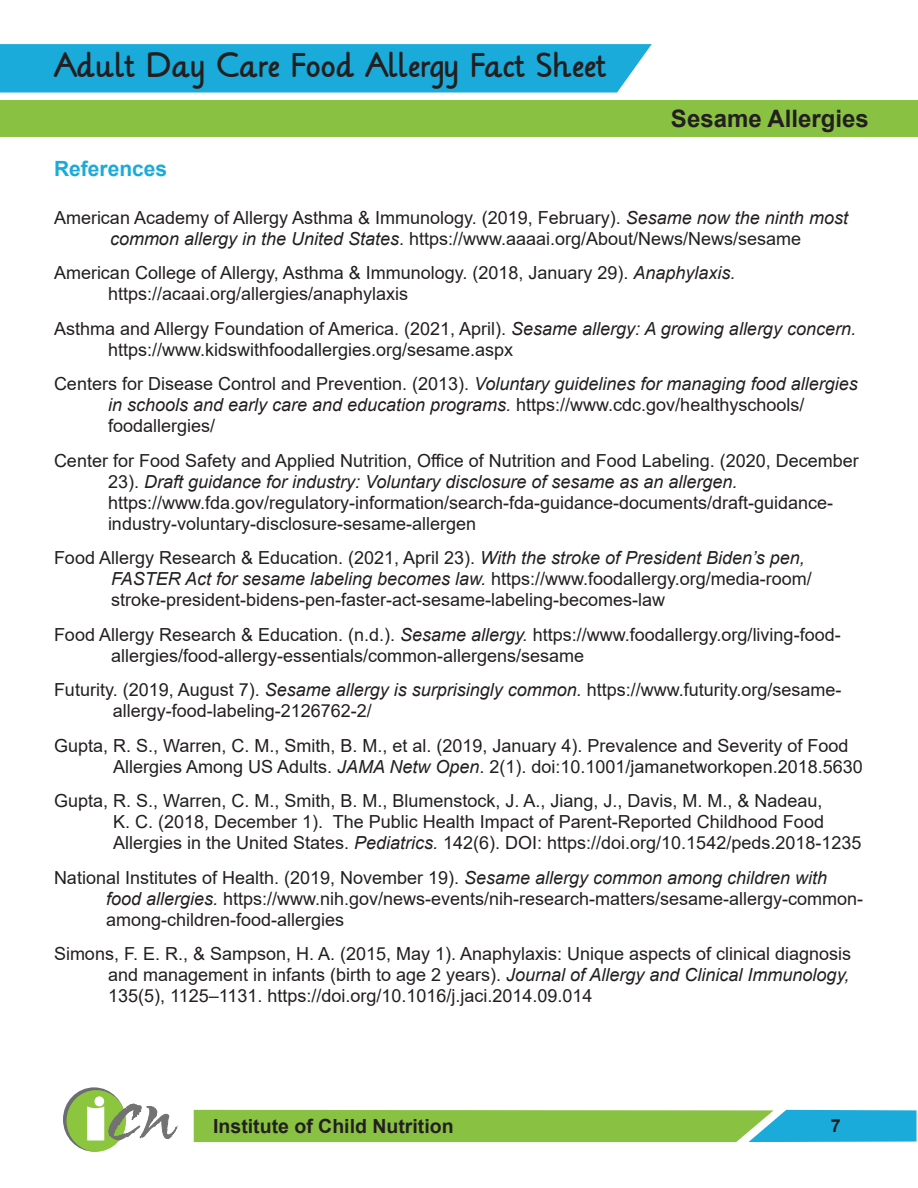
<style>
.page{position:relative;width:918px;height:1188px;background:#fff}
.page>*{position:absolute;margin:0;border:0;box-sizing:border-box;transform-origin:0 0}
.t1{font:800 58.2px "Gill Sans";color:#fff}
.t2{font:27px "Lilly";color:#231f20}
.t3{font:700 24px "Arial";color:#231f20}
.heading_2{font:700 21px "Arial";color:#1babda}
.t4{font:700 19.5px "Arial";color:#231f20}
.content{font:18px/21px "Arial";color:#231f20}
.t5{font:700 18px "Arial";color:#231f20}
.s1{font-style:italic}
</style>
<div class="page">
<svg style="left:194px;top:1110px;width:723px;height:32px;background:#75be65"></svg>
<svg style="left:63px;top:1087px;width:62px;height:65px"></svg>
<div style="left:67px;top:1090px;width:59px;height:62px;background:#8bc63e;border-radius:50%"></div>
<svg style="left:108px;top:1104px;width:69px;height:36px"></svg>
<div style="left:0;top:44px;width:652px;height:49px;background:#1babda"></div>
<div style="left:0;top:100px;width:918px;height:37px;background:#89c242"></div>
<h2 class="t2" style="left:54px;top:44px;width:554px">Adult Day Care Food Allergy Fact Sheet</h2>
<h3 class="t3" style="left:671px;top:102px;width:199px">Sesame Allergies</h3>
<p class="heading_2" style="left:54px;top:153px;width:115px">References</p>
<p class="content" style="left:54px;top:207px;width:796px;text-align:center">American Academy of Allergy Asthma &amp; Immunology. (2019, February). <span class="s1">Sesame now the ninth most common allergy in the United States</span>. https://www.aaaai.org/About/News/News/sesame</p>
<p class="content" style="left:108px;top:262px;width:629px;text-indent:-54px">American College of Allergy, Asthma &amp; Immunology. (2018, January 29). <span class="s1">Anaphylaxis. </span>https://acaai.org/allergies/anaphylaxis</p>
<p class="content" style="left:108px;top:318px;width:750px;text-indent:-54px">Asthma and Allergy Foundation of America. (2021, April). <span class="s1">Sesame allergy: A growing allergy concern. </span>https://www.kidswithfoodallergies.org/sesame.aspx</p>
<p class="content" style="left:108px;top:373px;width:751px;text-indent:-54px">Centers for Disease Control and Prevention. (2013). <span class="s1">Voluntary guidelines for managing food allergies in schools and early care and education programs.</span> https://www.cdc.gov/healthyschools/ foodallergies/</p>
<p class="content" style="left:108px;top:450px;width:752px;text-indent:-54px">Center for Food Safety and Applied Nutrition, Office of Nutrition and Food Labeling. (2020, December 23). <span class="s1">Draft guidance for industry: Voluntary disclosure of sesame as an allergen. </span>https://www.fda.gov/regulatory-information/search-fda-guidance-documents/draft-guidance&shy;industry-voluntary-disclosure-sesame-allergen</p>
<p class="content" style="left:111px;top:547px;width:702px;text-indent:-57px">Food Allergy Research &amp; Education. (2021, April 23). <span class="s1">With the stroke of President Biden’s pen,<br>FASTER Act for sesame labeling becomes law.</span> https://www.foodallergy.org/media-room/ stroke-president-bidens-pen-faster-act-sesame-labeling-becomes-law</p>
<p class="content" style="left:111px;top:624px;width:731px;text-indent:-57px">Food Allergy Research &amp; Education. (n.d.). <span class="s1">Sesame allergy.</span> https://www.foodallergy.org/living-food&shy;allergies/food-allergy-essentials/common-allergens/sesame</p>
<p class="content" style="left:113px;top:679px;width:730px;text-indent:-59px">Futurity. (2019, August 7). <span class="s1">Sesame allergy is surprisingly common.</span> https://www.futurity.org/sesame&shy;allergy-food-labeling-2126762-2/</p>
<p class="content" style="left:113px;top:735px;width:751px;text-indent:-59px">Gupta, R. S., Warren, C. M., Smith, B. M., et al. (2019, January 4). Prevalence and Severity of Food<br>Allergies Among US Adults. <span class="s1">JAMA Netw Open</span>. 2(1). doi:10.1001/jamanetworkopen.2018.5630</p>
<p class="content" style="left:113px;top:790px;width:750px;text-indent:-59px">Gupta, R. S., Warren, C. M., Smith, B. M., Blumenstock, J. A., Jiang, J., Davis, M. M., &amp; Nadeau,<br>K. C. (2018, December 1). The Public Health Impact of Parent-Reported Childhood Food<br>Allergies in the United States. <span class="s1">Pediatrics.</span> 142(6). DOI: https://doi.org/10.1542/peds.2018-1235</p>
<p class="content" style="left:106px;top:867px;width:759px;text-indent:-52px">National Institutes of Health. (2019, November 19). <span class="s1">Sesame allergy common among children with food allergies.</span> https://www.nih.gov/news-events/nih-research-matters/sesame-allergy-common&shy;among-children-food-allergies</p>
<p class="content" style="left:108px;top:943px;width:745px;text-align:justify;text-indent:-54px">Simons, F. E. R., &amp; Sampson, H. A. (2015, May 1). Anaphylaxis: Unique aspects of clinical diagnosis and management in infants (birth to age 2 years). <span class="s1">Journal of Allergy and Clinical Immunology, </span>135(5), 1125–1131. https://doi.org/10.1016/j.jaci.2014.09.014</p>
<h1 class="t1" style="left:84px;top:1083px;width:25px">i</h1>
<p class="t4" style="left:213px;top:1113px;width:242px">Institute of Child Nutrition</p>
<p class="t5" style="left:831px;top:1113px;width:12px">7</p>
</div>
